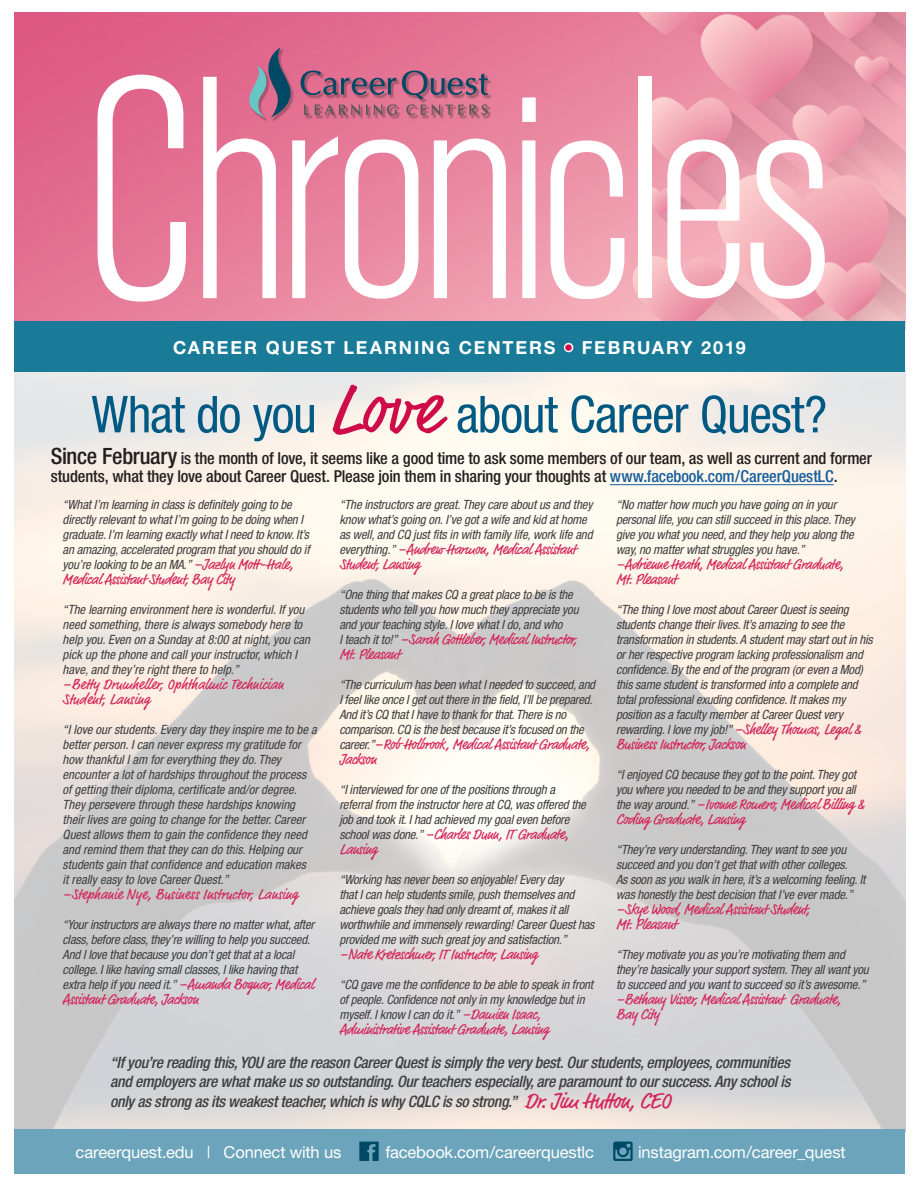
<style>
.page{position:relative;width:918px;height:1188px;background:#fff}
.page>*{position:absolute;margin:0;border:0;box-sizing:border-box;transform-origin:0 0}
.t1{font:300 condensed 313.5px "Akzidenz Grotesk Std";letter-spacing:-.045em;color:#fff}
.BODYCOPY{font:condensed 51px "Helvetica Neue";letter-spacing:-.02em;color:#005983}
.t2{font:700 18px "Helvetica Neue";letter-spacing:.1em;color:#fff}
.t3{font:500 condensed 16.5px/18px "Helvetica Neue";letter-spacing:-.01em;color:#231f20}
.t4{font:16.5px "Helvetica Neue";letter-spacing:-.005em;color:#fff}
.Valentine_quote_text{font:italic 500 condensed 15.75px/19.5px "Helvetica Neue";letter-spacing:-.02em;color:#3e3e3f;text-align:justify}
.Valentine_quote_text-2{font:15px/15px "Market Pro";letter-spacing:-.03em;color:#d3245b}
.Valentine_quote_text-3{font:15px/15px "Market Pro";color:#d3245b}
.Valentine_quote_text-4{font:italic condensed 12.75px/15px "Helvetica Neue";letter-spacing:-.015em;color:#3e3e3f}
.s1{color:#ce0c49}
.s2{font-family:"Market Pro";font-stretch:normal;font-size:72px;color:#ce0c49}
.s3{font-size:22.5px}
.s4{color:#175d9e}
.s5{font-family:"Market Pro";font-style:normal;font-stretch:normal;font-size:15px;color:#d3245b}
.s6{font-family:"Helvetica Neue";font-style:italic;font-stretch:condensed;font-size:12.75px;color:#3e3e3f}
.s7{font-family:"Market Pro";font-weight:400;font-style:normal;font-stretch:normal;font-size:22.5px;color:#d3245b}
</style>
<div class="page">
<div style="left:14px;top:1130px;width:891px;height:44px;background:#6ca5bb"></div>
<img style="left:14px;top:13px;width:891px;height:309px">
<div style="left:14px;top:322px;width:891px;height:50px;background:#197b97"></div>
<div style="left:564px;top:343px;width:9px;height:9px;border:3px solid #fff;border-radius:50%"></div>
<svg style="left:359px;top:1142px;width:20px;height:19px"></svg>
<div style="left:250px;top:48px;width:242px;height:73px;background:#231f20;opacity:.3"></div>
<svg style="left:249px;top:47px;width:43px;height:71px;background:#956c87"></svg>
<svg style="left:301px;top:71px;width:187px;height:44px;background:#af6783"></svg>
<svg style="left:613px;top:1142px;width:20px;height:19px"></svg>
<hr style="left:610px;top:484px;width:224px;height:1px;background:#175d9e">
<p class="t1" style="left:81px;top:22px;width:754px">Chronicles</p>
<p class="t2" style="left:173px;top:336px;width:574px">CAREER QUEST LEARNING CENTERS <span class="s1">•</span> FEBRUARY 2019</p>
<p class="BODYCOPY" style="left:91px;top:385px;width:737px">What do you <span class="s2">Love</span> about Career Quest?</p>
<p class="t3" style="left:51px;top:449px;width:823px"><span class="s3">Since February</span> is the month of love, it seems like a good time to ask some members of our team, as well as current and former students, what they love about Career Quest. Please join them in sharing your thoughts at <span class="s4">www.facebook.com/CareerQuestLC</span>.</p>
<p class="Valentine_quote_text-4" style="left:63px;top:497px;width:249px">“What I’m learning in class is definitely going to be directly relevant to what I’m going to be doing when I graduate. I’m learning exactly what I need to know. It’s an amazing, accelerated program that you should do if you’re looking to be an MA.” <span class="s5">–Jazlyn Mott-Hale,</span></p>
<p class="Valentine_quote_text-2" style="left:63px;top:573px;width:174px">Medical Assistant Student, Bay City</p>
<p class="Valentine_quote_text-4" style="left:63px;top:602px;width:249px">“The learning environment here is wonderful. If you need something, there is always somebody here to help you. Even on a Sunday at 8:00 at night, you can pick up the phone and call your instructor, which I have, and they’re right there to help.”</p>
<p class="Valentine_quote_text-3" style="left:63px;top:678px;width:223px">–Betty Drumheller, Ophthalmic Technician<br>Student, Lansing</p>
<p class="Valentine_quote_text-4" style="left:63px;top:722px;width:256px">“I love our students. Every day they inspire me to be a better person. I can never express my gratitude for how thankful I am for everything they do. They encounter a lot of hardships throughout the process of getting their diploma, certificate and/or degree.<br>They persevere through these hardships knowing their lives are going to change for the better. Career Quest allows them to gain the confidence they need and remind them that they can do this. Helping our students gain that confidence and education makes<br>it really easy to love Career Quest.”</p>
<p class="Valentine_quote_text-3" style="left:63px;top:888px;width:237px">–Stephanie Nye, Business Instructor, Lansing</p>
<p class="Valentine_quote_text-4" style="left:63px;top:917px;width:253px">“Your instructors are always there no matter what, after class, before class, they’re willing to help you succeed.<br>And I love that because you don’t get that at a local college. I like having small classes, I like having that extra help if you need it.” <span class="s5">–Amanda Bognar, Medical</span></p>
<p class="Valentine_quote_text-2" style="left:63px;top:993px;width:138px">Assistant Graduate, Jackson</p>
<p class="Valentine_quote_text-4" style="left:616px;top:497px;width:240px">“No matter how much you have going on in your personal life, you can still succeed in this place. They give you what you need, and they help you along the way, no matter what struggles you have.”</p>
<p class="Valentine_quote_text-2" style="left:616px;top:558px;width:229px">–Adrienne Heath, Medical Assistant Graduate,<br>Mt. Pleasant</p>
<p class="Valentine_quote_text-4" style="left:616px;top:602px;width:258px">“The thing I love most about Career Quest is seeing students change their lives. It’s amazing to see the transformation in students. A student may start out in his or her respective program lacking professionalism and confidence. By the end of the program (or even a Mod) this same student is transformed into a complete and total professional exuding confidence. It makes my position as a faculty member at Career Quest very rewarding. I love my job!” <span class="s5">–Shelley Thomas, Legal &amp;</span></p>
<p class="Valentine_quote_text-2" style="left:616px;top:738px;width:132px">Business Instructor, Jackson</p>
<p class="Valentine_quote_text-4" style="left:616px;top:767px;width:241px">“I enjoyed CQ because they got to the point. They got you where you needed to be and they support you all</p>
<p class="Valentine_quote_text-2" style="left:616px;top:798px;width:251px"><span class="s6">the way around.”</span> –Ivonne Romero, Medical Billing &amp;<br>Coding Graduate, Lansing</p>
<p class="Valentine_quote_text-4" style="left:616px;top:842px;width:251px">“They’re very understanding. They want to see you succeed and you don’t get that with other colleges.<br>As soon as you walk in here, it’s a welcoming feeling. It was honestly the best decision that I’ve ever made.”</p>
<p class="Valentine_quote_text-2" style="left:616px;top:903px;width:195px">–Skye Wood, Medical Assistant Student,<br>Mt. Pleasant</p>
<p class="Valentine_quote_text-4" style="left:616px;top:947px;width:254px">“They motivate you as you’re motivating them and they’re basically your support system. They all want you to succeed and you want to succeed so it’s awesome.”</p>
<p class="Valentine_quote_text-2" style="left:616px;top:993px;width:227px">–Bethany Visser, Medical Assistant Graduate,<br>Bay City</p>
<p class="Valentine_quote_text" style="left:110px;top:1052px;width:682px">“If you’re reading this, YOU are the reason Career Quest is simply the very best. Our students, employees, communities and employers are what make us so outstanding. Our teachers especially, are paramount to our success. Any school is only as strong as its weakest teacher, which is why CQLC is so strong.” <span class="s7">Dr. Jim Hutton, CEO</span></p>
<p class="Valentine_quote_text-4" style="left:339px;top:497px;width:255px">“The instructors are great. They care about us and they know what’s going on. I’ve got a wife and kid at home as well, and CQ just fits in with family life, work life and</p>
<p class="Valentine_quote_text-2" style="left:339px;top:543px;width:238px"><span class="s6">everything.”</span> –Andrew Harmon, Medical Assistant<br>Student, Lansing</p>
<p class="Valentine_quote_text-4" style="left:339px;top:587px;width:241px">“One thing that makes CQ a great place to be is the students who tell you how much they appreciate you and your teaching style. I love what I do, and who</p>
<p class="Valentine_quote_text-2" style="left:339px;top:633px;width:239px"><span class="s6">I teach it to!”</span> –Sarah Gottleber, Medical Instructor,<br>Mt. Pleasant</p>
<p class="Valentine_quote_text-4" style="left:339px;top:677px;width:257px">“The curriculum has been what I needed to succeed, and I feel like once I get out there in the field, I’ll be prepared.<br>And it’s CQ that I have to thank for that. There is no comparison. CQ is the best because it’s focused on the</p>
<p class="Valentine_quote_text-2" style="left:339px;top:738px;width:252px"><span class="s6">career.”</span>–Rob Holbrook, Medical Assistant Graduate,<br>Jackson</p>
<p class="Valentine_quote_text-4" style="left:339px;top:782px;width:248px">“I interviewed for one of the positions through a referral from the instructor here at CQ, was offered the job and took it. I had achieved my goal even before</p>
<p class="Valentine_quote_text-2" style="left:339px;top:828px;width:231px"><span class="s6">school was done.”</span> –Charles Dunn, IT Graduate,<br>Lansing</p>
<p class="Valentine_quote_text-4" style="left:339px;top:872px;width:256px">“Working has never been so enjoyable! Every day<br>that I can help students smile, push themselves and achieve goals they had only dreamt of, makes it all worthwhile and immensely rewarding! Career Quest has provided me with such great joy and satisfaction.”</p>
<p class="Valentine_quote_text-2" style="left:339px;top:948px;width:200px">–Nate Kretzschmer, IT Instructor, Lansing</p>
<p class="Valentine_quote_text-4" style="left:339px;top:977px;width:255px">“CQ gave me the confidence to be able to speak in front of people. Confidence not only in my knowledge but in myself. I know I can do it.” <span class="s5">–Damien Isaac,</span></p>
<p class="Valentine_quote_text-2" style="left:339px;top:1023px;width:211px">Administrative Assistant Graduate, Lansing</p>
<p class="t4" style="left:76px;top:1142px;width:267px">careerquest.edu | Connect with us</p>
<p class="t4" style="left:385px;top:1142px;width:210px">facebook.com/careerquestlc</p>
<p class="t4" style="left:638px;top:1142px;width:209px">instagram.com/career_quest</p>
</div>
